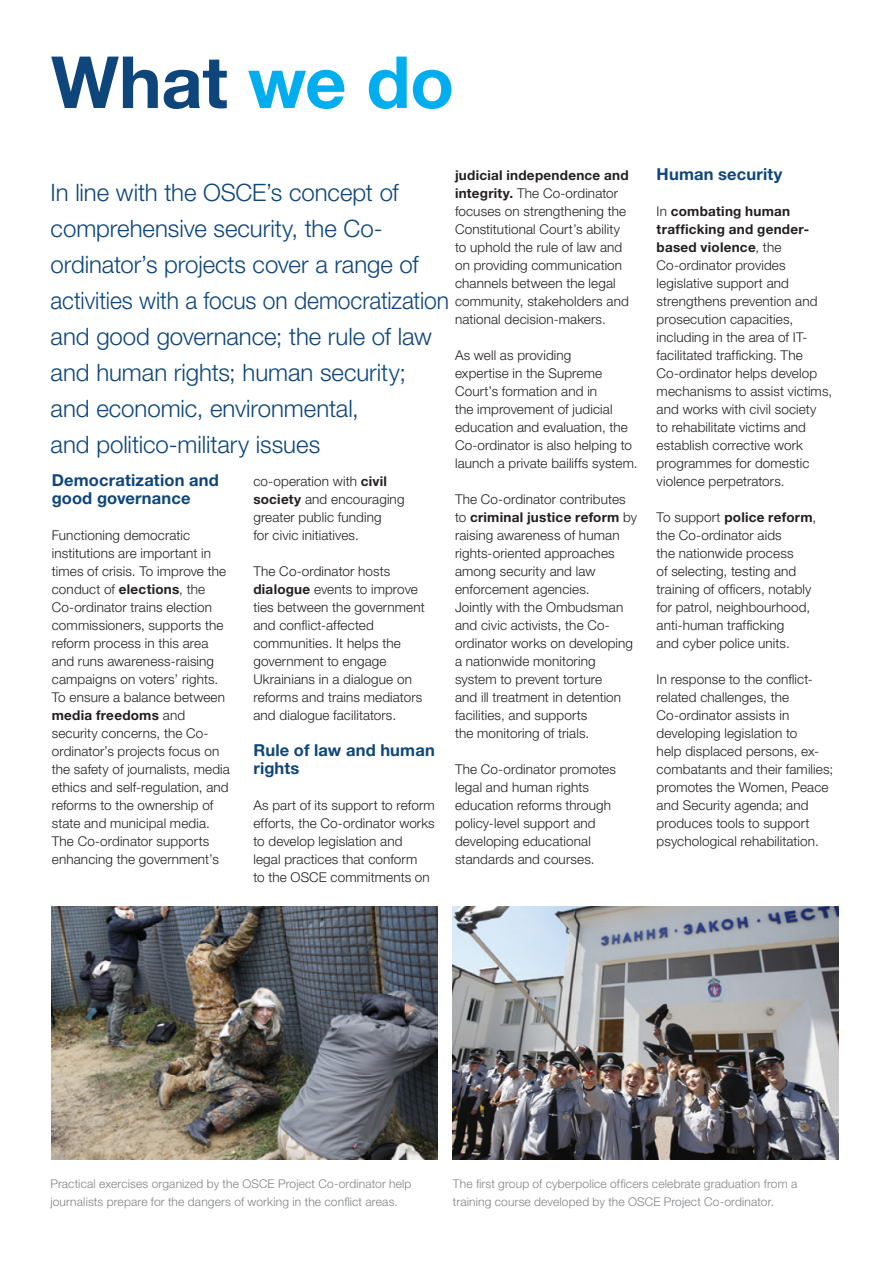
<style>
.page{position:relative;width:893px;height:1263px;background:#fff}
.page>*{position:absolute;margin:0;border:0;box-sizing:border-box;transform-origin:0 0}
.t1{font:700 72px "Helvetica Neue LT Std";letter-spacing:-.005em;color:#0e467b}
.t2{font:300 24px/36px "Helvetica Neue LT Std";letter-spacing:-.005em;color:#0e467b}
.t3{font:700 16.5px "Helvetica Neue LT Std";letter-spacing:.01em;color:#0e467b}
.t4{font:300 13.5px/18px "Helvetica Neue LT Std";letter-spacing:.01em;color:#231f20}
.t5{font:700 13.5px "Helvetica Neue LT Std";letter-spacing:.02em;color:#231f20}
.t6{font:300 12px/18px "Helvetica Neue LT Std";letter-spacing:.015em;color:#808285}
.s1{color:#00aeef}
.s2{font-weight:700}
.s3{font-weight:300}
</style>
<div class="page">
<img style="left:453px;top:907px;width:386px;height:252px">
<img style="left:51px;top:907px;width:386px;height:252px">
<p class="t1" style="left:51px;top:38px;width:405px">What <span class="s1">we do</span></p>
<p class="t5" style="left:455px;top:167px;width:175px">judicial independence and</p>
<p class="t4" style="left:455px;top:184px;width:175px"><span class="s2">integrity.</span> The Co-ordinator focuses on strengthening the<br>Constitutional Court’s ability to uphold the rule of law and on providing communication channels between the legal community, stakeholders and national decision-makers.</p>
<p class="t4" style="left:455px;top:346px;width:184px">As well as providing<br>expertise in the Supreme<br>Court’s formation and in<br>the improvement of judicial education and evaluation, the<br>Co-ordinator is also helping to launch a private bailiffs system.</p>
<p class="t4" style="left:455px;top:490px;width:184px">The Co-ordinator contributes to <span class="s2">criminal justice reform</span> by raising awareness of human rights-oriented approaches among security and law enforcement agencies.<br>Jointly with the Ombudsman and civic activists, the Co&shy;ordinator works on developing a nationwide monitoring system to prevent torture<br>and ill treatment in detention facilities, and supports<br>the monitoring of trials.</p>
<p class="t4" style="left:455px;top:760px;width:162px">The Co-ordinator promotes legal and human rights education reforms through policy-level support and developing educational standards and courses.</p>
<p class="t2" style="left:51px;top:174px;width:400px">In line with the OSCE’s concept of comprehensive security, the Co&shy;ordinator’s projects cover a range of activities with a focus on democratization and good governance; the rule of law and human rights; human security; and economic, environmental,<br>and politico-military issues</p>
<p class="t3" style="left:52px;top:470px;width:169px">Democratization and</p>
<p class="t3" style="left:52px;top:488px;width:140px">good governance</p>
<p class="t4" style="left:52px;top:526px;width:180px">Functioning democratic institutions are important in times of crisis. To improve the conduct of <span class="s2">elections</span>, the<br>Co-ordinator trains election commissioners, supports the reform process in this area and runs awareness-raising campaigns on voters’ rights.<br>To ensure a balance between <span class="s2">media freedoms</span> and security concerns, the Co&shy;ordinator’s projects focus on the safety of journalists, media ethics and self-regulation, and reforms to the ownership of state and municipal media.<br>The Co-ordinator supports enhancing the government’s</p>
<p class="t4" style="left:253px;top:472px;width:153px">co-operation with <span class="s2">civil society</span> and encouraging greater public funding<br>for civic initiatives.</p>
<p class="t4" style="left:253px;top:562px;width:173px">The Co-ordinator hosts <span class="s2">dialogue</span> events to improve ties between the government and conflict-affected communities. It helps the government to engage<br>Ukrainians in a dialogue on reforms and trains mediators and dialogue facilitators.</p>
<p class="t3" style="left:253px;top:740px;width:183px">Rule of law and human</p>
<p class="t3" style="left:253px;top:758px;width:48px">rights</p>
<p class="t4" style="left:253px;top:796px;width:183px">As part of its support to reform efforts, the Co-ordinator works to develop legislation and<br>legal practices that conform<br>to the OSCE commitments on</p>
<p class="t3" style="left:657px;top:164px;width:127px">Human security</p>
<p class="t5" style="left:657px;top:203px;width:135px"><span class="s3">In</span> combating human</p>
<p class="t4" style="left:657px;top:220px;width:162px"><span class="s2">trafficking and gender&shy;based violence</span>, the<br>Co-ordinator provides legislative support and strengthens prevention and prosecution capacities, including in the area of IT&shy;facilitated trafficking. The</p>
<p class="t4" style="left:657px;top:364px;width:177px">Co-ordinator helps develop mechanisms to assist victims, and works with civil society<br>to rehabilitate victims and establish corrective work programmes for domestic violence perpetrators.</p>
<p class="t4" style="left:657px;top:508px;width:161px">To support <span class="s2">police reform</span>, the Co-ordinator aids<br>the nationwide process<br>of selecting, testing and training of officers, notably for patrol, neighbourhood, anti-human trafficking<br>and cyber police units.</p>
<p class="t4" style="left:657px;top:670px;width:178px">In response to the conflict&shy;related challenges, the<br>Co-ordinator assists in developing legislation to<br>help displaced persons, ex&shy;combatants and their families; promotes the Women, Peace and Security agenda; and produces tools to support psychological rehabilitation.</p>
<p class="t6" style="left:50px;top:1174px;width:363px">Practical exercises organized by the OSCE Project Co-ordinator help journalists prepare for the dangers of working in the conflict areas.</p>
<p class="t6" style="left:453px;top:1174px;width:346px">The first group of cyberpolice officers celebrate graduation from a training course developed by the OSCE Project Co-ordinator.</p>
</div>
